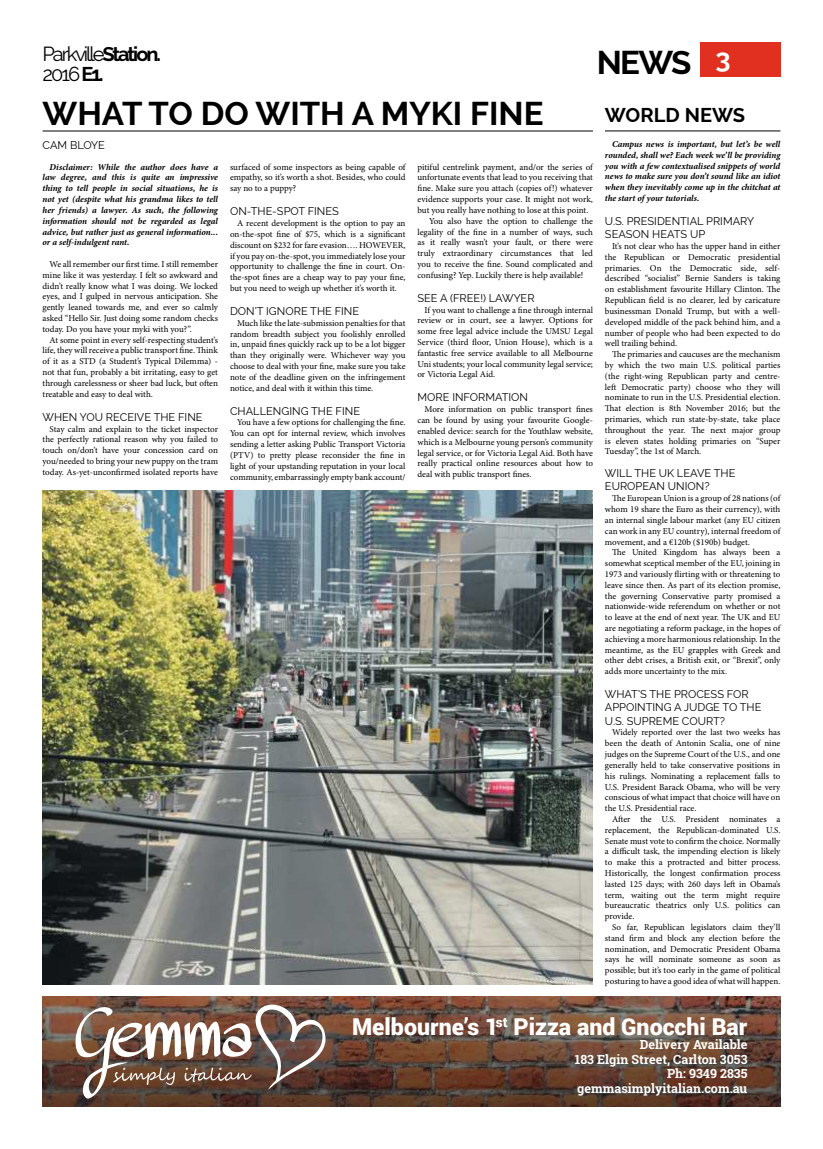
<style>
.page{position:relative;width:823px;height:1149px;background:#fff}
.page>*{position:absolute;margin:0;border:0;box-sizing:border-box;transform-origin:0 0}
.t1{font:700 33px "Raleway";color:#000}
.t2{font:900 23.2px "Roboto";color:#fefffe}
.t3{font:20px "Raleway";letter-spacing:-.1em;color:#000}
.t4{font:700 20px "Raleway";color:#000}
.t5{font:700 12.6px/14.5px "Roboto Slab";color:#fefffe;text-align:right}
.t6{font:11px/13.2px "Raleway";color:#000}
.t7{font:9px/10.8px "Minion Pro";letter-spacing:-.005em;color:#000;text-align:justify}
.t8{font:italic 700 9px/10.8px "Minion Pro";letter-spacing:-.005em;color:#000;text-align:justify}
.s1{font-weight:700}
</style>
<div class="page">
<div style="left:699px;top:43px;width:81px;height:34px;background:#e12f20"></div>
<hr style="left:43px;top:130px;width:549px;height:1px;background:#000">
<svg style="left:43px;top:996px;width:737px;height:110px;background:#664636"></svg>
<svg style="left:75px;top:1004px;width:250px;height:94px;background:#816b60"></svg>
<hr style="left:604px;top:130px;width:176px;height:1px;background:#000">
<img style="left:43px;top:490px;width:549px;height:494px">
<h3 class="t3" style="left:43px;top:45px;width:120px">Parkville<span class="s1">Station.</span></h3>
<h1 class="t1" style="left:596px;top:43px;width:135px">NEWS <sup>3</sup></h1>
<h3 class="t3" style="left:43px;top:65px;width:63px">2016 <span class="s1">E1.</span></h3>
<h1 class="t1" style="left:43px;top:94px;width:502px">WHAT TO DO WITH A MYKI FINE</h1>
<p class="t6" style="left:43px;top:139px;width:64px">CAM BLOYE</p>
<p class="t8" style="left:43px;top:162px;width:177px;text-indent:7px">Disclaimer: While the author does have a law degree, and this is quite an impressive thing to tell people in social situations, he is not yet (despite what his grandma likes to tell her friends) a lawyer. As such, the following information should not be regarded as legal advice, but rather just as general information... or a self-indulgent rant.</p>
<p class="t7" style="left:43px;top:259px;width:177px;text-indent:7px">We all remember our irst time. I still remember mine like it was yesterday. I felt so awkward and didn’t really know what I was doing. We locked eyes, and I gulped in nervous anticipation. She gently leaned towards me, and ever so calmly asked “Hello Sir. Just doing some random checks today. Do you have your myki with you?”.</p>
<p class="t7" style="left:43px;top:335px;width:177px;text-indent:7px">At some point in every self-respecting student’s life, they will receive a public transport ine. hink of it as a STD (a Student’s Typical Dilemma) - not that fun, probably a bit irritating, easy to get through carelessness or sheer bad luck, but oten treatable and easy to deal with.</p>
<p class="t6" style="left:43px;top:410px;width:161px">WHEN YOU RECEIVE THE FINE</p>
<p class="t7" style="left:43px;top:424px;width:177px;text-indent:7px">Stay calm and explain to the ticket inspector the perfectly rational reason why you failed to touch on/don’t have your concession card on you/needed to bring your new puppy on the tram today. As-yet-unconirmed isolated reports have</p>
<p class="t7" style="left:230px;top:162px;width:178px">surfaced of some inspectors as being capable of empathy, so it’s worth a shot. Besides, who could say no to a puppy?</p>
<p class="t6" style="left:230px;top:205px;width:110px">ON-THE-SPOT FINES</p>
<p class="t7" style="left:230px;top:218px;width:177px;text-indent:7px">A recent development is the option to pay an on-the-spot ine of $75, which is a signiicant discount on $232 for fare evasion…. HOWEVER, if you pay on-the-spot, you immediately lose your opportunity to challenge the ine in court. On&shy;the-spot ines are a cheap way to pay your ine, but you need to weigh up whether it’s worth it.</p>
<p class="t6" style="left:230px;top:305px;width:131px">DON’T IGNORE THE FINE</p>
<p class="t7" style="left:230px;top:318px;width:177px;text-indent:7px">Much like the late-submission penalties for that random breadth subject you foolishly enrolled in, unpaid ines quickly rack up to be a lot bigger than they originally were. Whichever way you choose to deal with your ine, make sure you take note of the deadline given on the infringement notice, and deal with it within this time.</p>
<p class="t6" style="left:230px;top:404px;width:131px">CHALLENGING THE FINE</p>
<p class="t7" style="left:230px;top:418px;width:177px;text-indent:7px">You have a few options for challenging the ine.<br>You can opt for internal review, which involves sending a letter asking Public Transport Victoria (PTV) to pretty please reconsider the ine in light of your upstanding reputation in your local community, embarrassingly empty bank account/</p>
<p class="t7" style="left:417px;top:162px;width:178px">pitiful centrelink payment, and/or the series of</p>
<p class="t7" style="left:417px;top:173px;width:177px">unfortunate events that lead to you receiving that</p>
<p class="t7" style="left:417px;top:184px;width:177px">ine. Make sure you attach (copies of!) whatever</p>
<p class="t7" style="left:417px;top:194px;width:177px">evidence supports your case. It might not work,</p>
<p class="t7" style="left:417px;top:205px;width:172px">but you really have nothing to lose at this point.</p>
<p class="t7" style="left:429px;top:216px;width:165px">You also have the option to challenge the</p>
<p class="t7" style="left:417px;top:227px;width:177px">legality of the ine in a number of ways, such</p>
<p class="t7" style="left:417px;top:238px;width:177px">as it really wasn’t your fault, or there were</p>
<p class="t7" style="left:417px;top:248px;width:177px">truly extraordinary circumstances that led</p>
<p class="t7" style="left:417px;top:259px;width:177px">you to receive the ine. Sound complicated and</p>
<p class="t7" style="left:417px;top:270px;width:167px">confusing? Yep. Luckily there is help available!</p>
<p class="t6" style="left:417px;top:292px;width:119px">SEE A (FREE!) LAWYER</p>
<p class="t7" style="left:417px;top:305px;width:177px;text-indent:7px">If you want to challenge a ine through internal review or in court, see a lawyer. Options for some free legal advice include the UMSU Legal Service (third loor, Union House), which is a fantastic free service available to all Melbourne Uni students; your local community legal service; or Victoria Legal Aid.</p>
<p class="t6" style="left:417px;top:391px;width:112px">MORE INFORMATION</p>
<p class="t7" style="left:417px;top:404px;width:177px;text-indent:7px">More information on public transport ines can be found by using your favourite Google&shy;enabled device: search for the Youthlaw website, which is a Melbourne young person’s community legal service, or for Victoria Legal Aid. Both have really practical online resources about how to deal with public transport ines.</p>
<h3 class="t4" style="left:604px;top:103px;width:142px">WORLD NEWS</h3>
<p class="t8" style="left:604px;top:139px;width:177px;text-indent:7px">Campus news is important, but let’s be well rounded, shall we? Each week we’ll be providing you with a few contextualised snippets of world news to make sure you don’t sound like an idiot when they inevitably come up in the chitchat at the start of your tutorials.</p>
<p class="t6" style="left:604px;top:215px;width:150px">U.S. PRESIDENTIAL PRIMARY<br>SEASON HEATS UP</p>
<p class="t7" style="left:604px;top:241px;width:177px;text-indent:7px">It’s not clear who has the upper hand in either the Republican or Democratic presidential primaries. On the Democratic side, self&shy;described “socialist” Bernie Sanders is taking on establishment favourite Hillary Clinton. he Republican ield is no clearer, led by caricature businessman Donald Trump, but with a well&shy;developed middle of the pack behind him, and a number of people who had been expected to do well trailing behind.</p>
<p class="t7" style="left:604px;top:349px;width:177px;text-indent:7px">he primaries and caucuses are the mechanism by which the two main U.S. political parties (the right-wing Republican party and centre&shy;let Democratic party) choose who they will nominate to run in the U.S. Presidential election. hat election is 8th November 2016; but the primaries, which run state-by-state, take place throughout the year. he next major group is eleven states holding primaries on “Super Tuesday”, the 1st of March.</p>
<p class="t6" style="left:604px;top:467px;width:132px">WILL THE UK LEAVE THE<br>EUROPEAN UNION?</p>
<p class="t7" style="left:604px;top:493px;width:178px;text-indent:7px">he European Union is a group of 28 nations (of whom 19 share the Euro as their currency), with an internal single labour market (any EU citizen can work in any EU country), internal freedom of movement, and a €120b ($190b) budget.</p>
<p class="t7" style="left:604px;top:547px;width:178px;text-indent:7px">he United Kingdom has always been a somewhat sceptical member of the EU, joining in 1973 and variously lirting with or threatening to leave since then. As part of its election promise, the governing Conservative party promised a nationwide-wide referendum on whether or not to leave at the end of next year. he UK and EU are negotiating a reform package, in the hopes of achieving a more harmonious relationship. In the meantime, as the EU grapples with Greek and other debt crises, a British exit, or “Brexit”, only adds more uncertainty to the mix.</p>
<p class="t6" style="left:604px;top:688px;width:158px">WHAT’S THE PROCESS FOR<br>APPOINTING A JUDGE TO THE<br>U.S. SUPREME COURT?</p>
<p class="t7" style="left:604px;top:727px;width:177px;text-indent:7px">Widely reported over the last two weeks has been the death of Antonin Scalia, one of nine judges on the Supreme Court of the U.S., and one generally held to take conservative positions in his rulings. Nominating a replacement falls to U.S. President Barack Obama, who will be very conscious of what impact that choice will have on the U.S. Presidential race.</p>
<p class="t7" style="left:604px;top:814px;width:177px;text-indent:7px">Ater the U.S. President nominates a replacement, the Republican-dominated U.S.<br>Senate must vote to conirm the choice. Normally a diicult task, the impending election is likely to make this a protracted and bitter process.<br>Historically, the longest conirmation process lasted 125 days; with 260 days let in Obama’s term, waiting out the term might require bureaucratic theatrics only U.S. politics can provide.</p>
<p class="t7" style="left:604px;top:922px;width:177px;text-indent:7px">So far, Republican legislators claim they’ll stand irm and block any election before the nomination, and Democratic President Obama says he will nominate someone as soon as possible; but it’s too early in the game of political posturing to have a good idea of what will happen.</p>
<h2 class="t2" style="left:352px;top:1012px;width:396px">Melbourne’s 1<sup>st</sup> Pizza and Gnocchi Bar</h2>
<h3 class="t5" style="left:574px;top:1038px;width:174px">Delivery Available<br>183 Elgin Street, Carlton 3053<br>Ph: 9349 2835 gemmasimplyitalian.com.au</h3>
</div>
